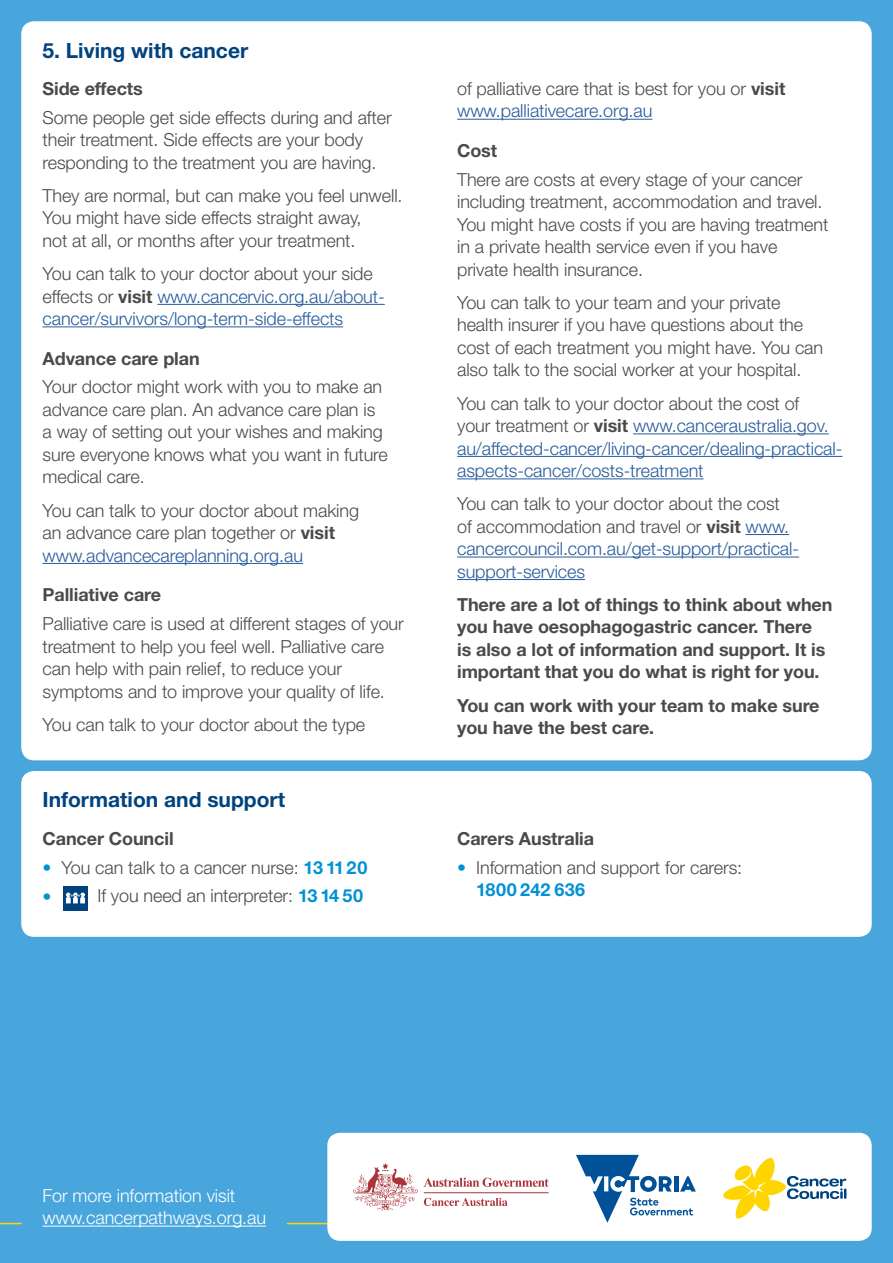
<style>
.page{position:relative;width:893px;height:1263px;background:#48a6dd}
.page>*{position:absolute;margin:0;border:0;box-sizing:border-box;transform-origin:0 0}
.t1{font:700 21px "Helvetica Neue LT Std";color:#00437f}
.t2{font:300 18px/22.5px "Helvetica Neue LT Std";letter-spacing:-.005em;color:#4a4a49}
.t3{font:300 18px/22.5px "Helvetica Neue LT Std";letter-spacing:-.005em;color:#275b9b}
.t4{font:700 18px/22.5px "Helvetica Neue LT Std";letter-spacing:-.005em;color:#4a4a49}
.t5{font:300 18px/22.5px "Helvetica Neue LT Std";letter-spacing:-.005em;color:#fff}
.s1{color:#4a4a49}
.s2{font-weight:700;color:#4a4a49}
.s3{font-weight:700}
.s4{color:#275b9b}
.s5{color:#0092d4}
.s6{font-weight:700;color:#0092d4}
</style>
<div class="page">
<hr style="left:287px;top:1223px;width:270px;height:1px;background:#ffd500">
<div style="left:327px;top:1133px;width:545px;height:108px;background:#fff;border-radius:13px"></div>
<svg style="left:723px;top:1158px;width:123px;height:60px"></svg>
<svg style="left:353px;top:1163px;width:196px;height:47px"></svg>
<svg style="left:576px;top:1155px;width:120px;height:68px"></svg>
<svg style="left:0;top:1223px;width:21px;height:1px"></svg>
<hr style="left:43px;top:1226px;width:223px;height:1px;background:#fff">
<div style="left:21px;top:21px;width:851px;height:739px;background:#fff;border-radius:13px"></div>
<div style="left:21px;top:771px;width:851px;height:166px;background:#fff;border-radius:13px"></div>
<div style="left:63px;top:886px;width:25px;height:24px;background:#00437f"></div>
<svg style="left:66px;top:892px;width:19px;height:11px"></svg>
<hr style="left:157px;top:304px;width:228px;height:1px;background:#275b9b">
<hr style="left:43px;top:326px;width:300px;height:1px;background:#275b9b">
<hr style="left:43px;top:563px;width:260px;height:1px;background:#275b9b">
<hr style="left:457px;top:119px;width:195px;height:1px;background:#275b9b">
<hr style="left:633px;top:433px;width:196px;height:1px;background:#275b9b">
<hr style="left:457px;top:456px;width:385px;height:1px;background:#275b9b">
<hr style="left:457px;top:478px;width:247px;height:1px;background:#275b9b">
<hr style="left:745px;top:534px;width:44px;height:1px;background:#275b9b">
<hr style="left:457px;top:557px;width:342px;height:1px;background:#275b9b">
<hr style="left:457px;top:579px;width:128px;height:1px;background:#275b9b">
<p class="t1" style="left:43px;top:37px;width:207px">5. Living with cancer</p>
<p class="t4" style="left:43px;top:77px;width:102px">Side effects</p>
<p class="t2" style="left:43px;top:106px;width:351px">Some people get side effects during and after their treatment. Side effects are your body responding to the treatment you are having.</p>
<p class="t2" style="left:43px;top:184px;width:362px">They are normal, but can make you feel unwell.<br>You might have side effects straight away,<br>not at all, or months after your treatment.</p>
<p class="t3" style="left:43px;top:262px;width:344px"><span class="s1">You can talk to your doctor about your side effects or</span> <span class="s2">visit</span> www.cancervic.org.au/about&shy;cancer/survivors/long-term-side-effects</p>
<p class="t4" style="left:43px;top:346px;width:159px">Advance care plan</p>
<p class="t2" style="left:43px;top:375px;width:347px">Your doctor might work with you to make an advance care plan. An advance care plan is a way of setting out your wishes and making sure everyone knows what you want in future medical care.</p>
<p class="t2" style="left:43px;top:499px;width:318px">You can talk to your doctor about making an advance care plan together or <span class="s3">visit </span><span class="s4">www.advancecareplanning.org.au</span></p>
<p class="t4" style="left:43px;top:583px;width:120px">Palliative care</p>
<p class="t2" style="left:43px;top:612px;width:363px">Palliative care is used at different stages of your treatment to help you feel well. Palliative care can help with pain relief, to reduce your symptoms and to improve your quality of life.</p>
<p class="t2" style="left:43px;top:713px;width:324px">You can talk to your doctor about the type</p>
<p class="t1" style="left:43px;top:787px;width:244px">Information and support</p>
<p class="t4" style="left:43px;top:826px;width:133px">Cancer Council</p>
<p class="t2" style="left:43px;top:852px;width:327px;line-height:29.7px"><span class="s5">•</span> You can talk to a cancer nurse: <span class="s6">13 11 20 </span><span class="s5">•</span></p>
<p class="t2" style="left:97px;top:884px;width:267px">If you need an interpreter: <span class="s6">13 14 50</span></p>
<p class="t2" style="left:457px;top:77px;width:330px">of palliative care that is best for you or <span class="s3">visit </span><span class="s4">www.palliativecare.org.au</span></p>
<p class="t4" style="left:457px;top:139px;width:42px">Cost</p>
<p class="t2" style="left:457px;top:168px;width:373px">There are costs at every stage of your cancer including treatment, accommodation and travel.<br>You might have costs if you are having treatment in a private health service even if you have private health insurance.</p>
<p class="t2" style="left:457px;top:291px;width:368px">You can talk to your team and your private health insurer if you have questions about the cost of each treatment you might have. You can also talk to the social worker at your hospital.</p>
<p class="t3" style="left:457px;top:392px;width:387px"><span class="s1">You can talk to your doctor about the cost of<br>your treatment or</span> <span class="s2">visit</span> www.canceraustralia.gov. au/affected-cancer/living-cancer/dealing-practical&shy;aspects-cancer/costs-treatment</p>
<p class="t3" style="left:457px;top:492px;width:343px"><span class="s1">You can talk to your doctor about the cost<br>of accommodation and travel or</span> <span class="s2">visit</span> www. cancercouncil.com.au/get-support/practical&shy;support-services</p>
<p class="t4" style="left:457px;top:593px;width:377px">There are a lot of things to think about when you have oesophagogastric cancer. There<br>is also a lot of information and support. It is important that you do what is right for you.</p>
<p class="t4" style="left:457px;top:693px;width:364px">You can work with your team to make sure you have the best care.</p>
<p class="t4" style="left:457px;top:826px;width:138px">Carers Australia</p>
<p class="t2" style="left:476px;top:855px;width:268px;text-indent:-19px"><span class="s5">•</span> Information and support for carers:<br><span class="s6">1800 242 636</span></p>
<p class="t5" style="left:43px;top:1184px;width:225px">For more information visit www.cancerpathways.org.au</p>
</div>
